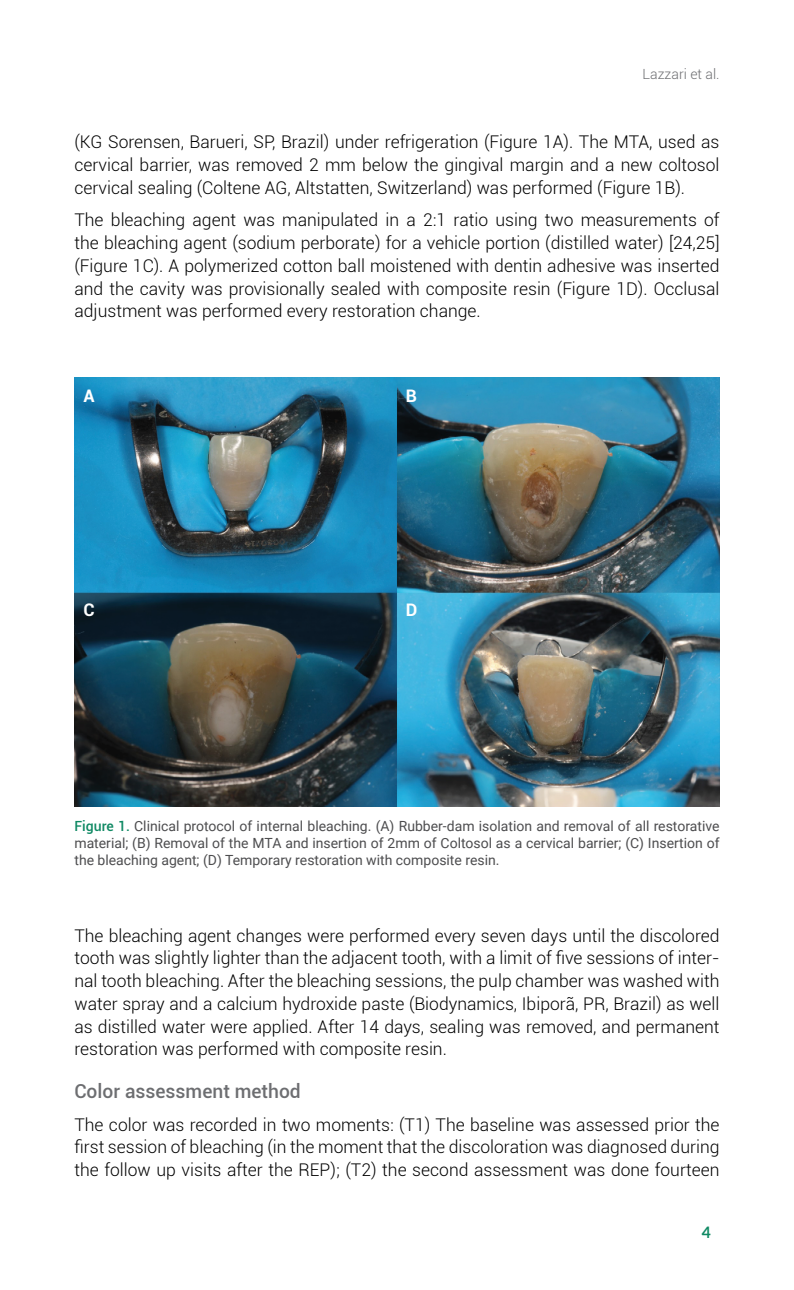
<style>
.page{position:relative;width:794px;height:1290px;background:#fff}
.page>*{position:absolute;margin:0;border:0;box-sizing:border-box;transform-origin:0 0}
.t1{font:500 19.25px "Roboto";color:#6d6e71}
.t2{font:300 17.5px/22.8px "Roboto";color:#000;text-align:justify}
.t3{font:700 17.5px "Roboto";color:#fff}
.t4{font:700 15.75px "Lato";color:#0f8963}
.t5{font:14px/16.6px "Roboto";color:#4d4d4f;text-align:justify}
.t6{font:300 14px "Roboto";color:#6d6e71}
.s1{font-weight:500;color:#0f8963}
</style>
<div class="page">
<img style="left:74px;top:378px;width:645px;height:428px">
<p class="t6" style="left:642px;top:65px;width:78px">Lazzari et al.</p>
<p class="t2" style="left:74px;top:130px;width:646px">(KG Sorensen, Barueri, SP, Brazil) under refrigeration (Figure 1A). The MTA, used as cervical barrier, was removed 2 mm below the gingival margin and a new coltosol cervical sealing (Coltene AG, Altstatten, Switzerland) was performed (Figure 1B).</p>
<p class="t2" style="left:74px;top:208px;width:646px">The bleaching agent was manipulated in a 2:1 ratio using two measurements of the bleaching agent (sodium perborate) for a vehicle portion (distilled water) [24,25] (Figure 1C). A polymerized cotton ball moistened with dentin adhesive was inserted and the cavity was provisionally sealed with composite resin (Figure 1D). Occlusal adjustment was performed every restoration change.</p>
<p class="t3" style="left:83px;top:383px;width:13px">A</p>
<p class="t3" style="left:406px;top:383px;width:13px">B</p>
<p class="t3" style="left:83px;top:597px;width:13px">C</p>
<p class="t3" style="left:406px;top:597px;width:13px">D</p>
<p class="t5" style="left:74px;top:817px;width:646px"><span class="s1">Figure 1.</span> Clinical protocol of internal bleaching. (A) Rubber-dam isolation and removal of all restorative material; (B) Removal of the MTA and insertion of 2mm of Coltosol as a cervical barrier; (C) Insertion of the bleaching agent; (D) Temporary restoration with composite resin.</p>
<p class="t2" style="left:74px;top:923px;width:646px">The bleaching agent changes were performed every seven days until the discolored tooth was slightly lighter than the adjacent tooth, with a limit of five sessions of inter&shy;nal tooth bleaching. After the bleaching sessions, the pulp chamber was washed with water spray and a calcium hydroxide paste (Biodynamics, Ibiporã, PR, Brazil) as well as distilled water were applied. After 14 days, sealing was removed, and permanent restoration was performed with composite resin.</p>
<p class="t1" style="left:74px;top:1077px;width:228px">Color assessment method</p>
<p class="t2" style="left:74px;top:1112px;width:646px">The color was recorded in two moments: (T1) The baseline was assessed prior the first session of bleaching (in the moment that the discoloration was diagnosed during the follow up visits after the REP); (T2) the second assessment was done fourteen</p>
<p class="t4" style="left:701px;top:1221px;width:11px">4</p>
</div>
